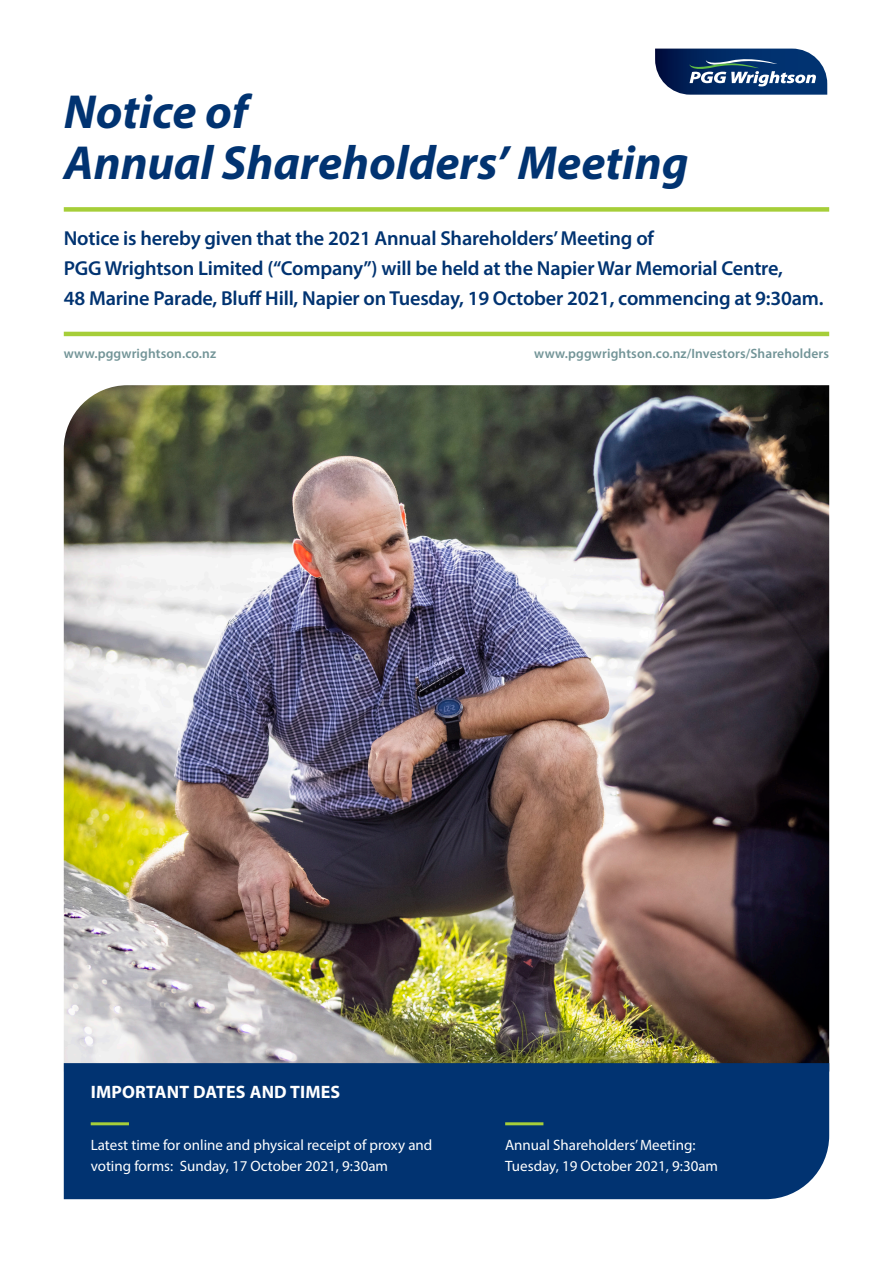
<style>
.page{position:relative;width:893px;height:1263px;background:#fff}
.page>*{position:absolute;margin:0;border:0;box-sizing:border-box;transform-origin:0 0}
.t1{font:italic 700 48px/51px "Myriad Pro";color:#013371}
.t2{font:600 20.25px/30px "Myriad Pro";letter-spacing:-.01em;color:#013371}
.t3{font:700 18px "Myriad Pro";letter-spacing:.01em;color:#fff}
.t4{font:15px/21px "Myriad Pro";color:#fff}
.t5{font:600 13.5px "Myriad Pro";letter-spacing:.01em;color:#729497}
</style>
<div class="page">
<img style="left:64px;top:385px;width:765px;height:678px">
<div style="left:64px;top:1063px;width:765px;height:136px;background:#013371"></div>
<svg style="left:655px;top:49px;width:172px;height:46px;background:#31527f"></svg>
<div style="left:64px;top:207px;width:765px;height:5px;background:#a6ce39"></div>
<hr style="left:64px;top:332px;width:765px;height:4px;background:#a6ce39">
<hr style="left:91px;top:1122px;width:38px;height:3px;background:#a6ce39">
<hr style="left:505px;top:1122px;width:38px;height:3px;background:#a6ce39">
<h1 class="t1" style="left:64px;top:85px;width:626px">Notice of<br>Annual Shareholders’ Meeting</h1>
<p class="t2" style="left:64px;top:223px;width:761px">Notice is hereby given that the 2021 Annual Shareholders’ Meeting of<br>PGG Wrightson Limited (“Company”) will be held at the Napier War Memorial Centre,<br>48 Marine Parade, Bluff Hill, Napier on Tuesday, 19 October 2021, commencing at 9:30am.</p>
<p class="t5" style="left:64px;top:345px;width:154px">www.pggwrightson.co.nz</p>
<p class="t5" style="left:534px;top:345px;width:296px">www.pggwrightson.co.nz/Investors/Shareholders</p>
<p class="t3" style="left:91px;top:1080px;width:251px">IMPORTANT DATES AND TIMES</p>
<p class="t4" style="left:91px;top:1134px;width:343px">Latest time for online and physical receipt of proxy and voting forms: Sunday, 17 October 2021, 9:30am</p>
<p class="t4" style="left:505px;top:1134px;width:214px">Annual Shareholders’ Meeting:<br>Tuesday, 19 October 2021, 9:30am</p>
</div>
